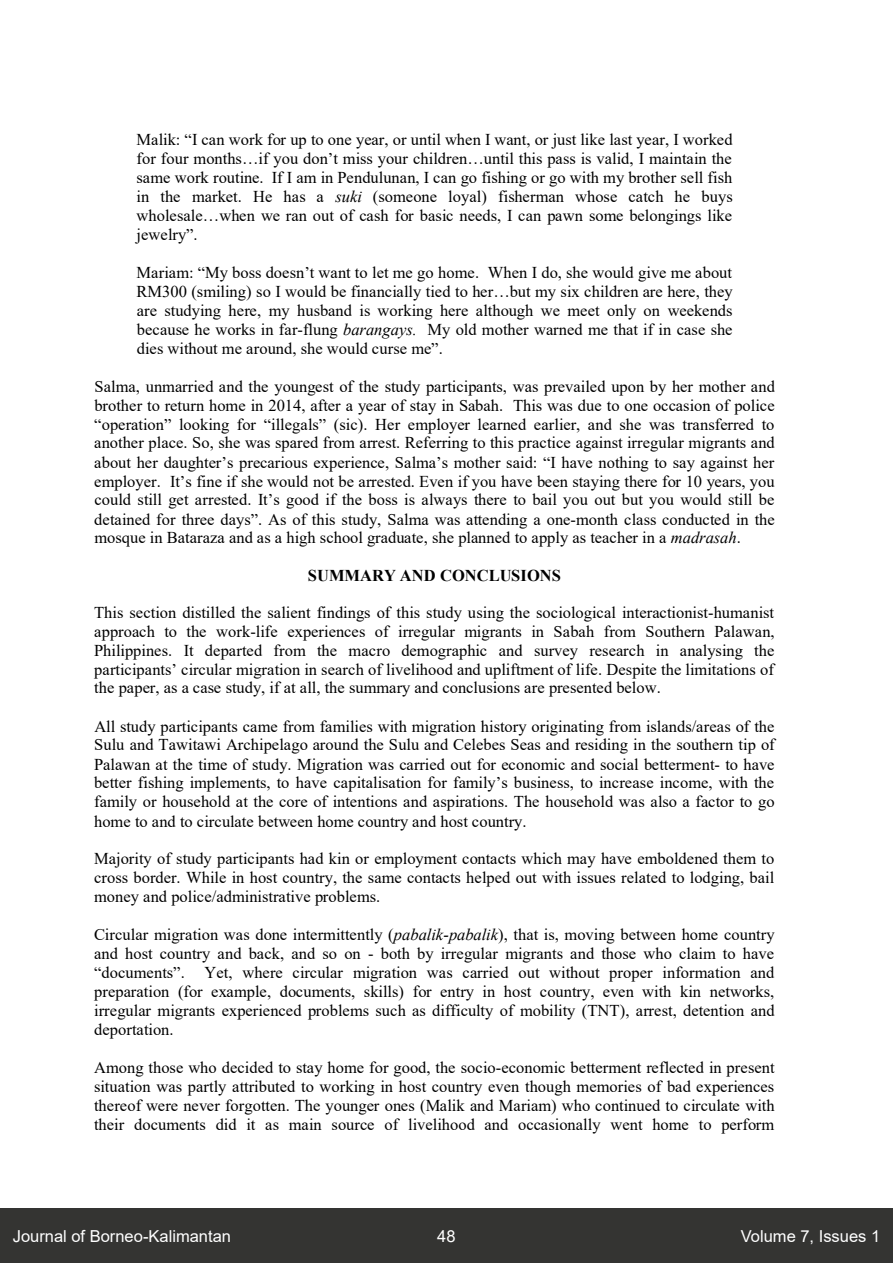
<style>
.page{position:relative;width:893px;height:1263px;background:#fff}
.page>*{position:absolute;margin:0;border:0;box-sizing:border-box;transform-origin:0 0}
.t1{font:16.5px/19px "Times New Roman";color:#000;text-align:justify}
.t2{font:16.5px "Arial";color:#fff}
.t3{font:700 16.5px "Times New Roman";letter-spacing:.005em;color:#000}
.s1{font-style:italic}
</style>
<div class="page">
<div style="left:0;top:1209px;width:893px;height:54px;background:#343432"></div>
<p class="t1" style="left:137px;top:129px;width:598px">Malik: “I can work for up to one year, or until when I want, or just like last year, I worked for four months…if you don’t miss your children…until this pass is valid, I maintain the same work routine. If I am in Pendulunan, I can go fishing or go with my brother sell fish in the market. He has a <span class="s1">suki</span> (someone loyal) fisherman whose catch he buys wholesale…when we ran out of cash for basic needs, I can pawn some belongings like jewelry”.</p>
<p class="t1" style="left:137px;top:262px;width:598px">Mariam: “My boss doesn’t want to let me go home. When I do, she would give me about RM300 (smiling) so I would be financially tied to her…but my six children are here, they are studying here, my husband is working here although we meet only on weekends because he works in far-flung <span class="s1">barangays.</span> My old mother warned me that if in case she dies without me around, she would curse me”.</p>
<p class="t1" style="left:94px;top:376px;width:682px">Salma, unmarried and the youngest of the study participants, was prevailed upon by her mother and brother to return home in 2014, after a year of stay in Sabah. This was due to one occasion of police “operation” looking for “illegals” (sic). Her employer learned earlier, and she was transferred to another place. So, she was spared from arrest. Referring to this practice against irregular migrants and about her daughter’s precarious experience, Salma’s mother said: “I have nothing to say against her employer. It’s fine if she would not be arrested. Even if you have been staying there for 10 years, you could still get arrested. It’s good if the boss is always there to bail you out but you would still be detained for three days”. As of this study, Salma was attending a one-month class conducted in the mosque in Bataraza and as a high school graduate, she planned to apply as teacher in a <span class="s1">madrasah</span>.</p>
<p class="t3" style="left:308px;top:563px;width:255px">SUMMARY AND CONCLUSIONS</p>
<p class="t1" style="left:94px;top:602px;width:682px">This section distilled the salient findings of this study using the sociological interactionist-humanist approach to the work-life experiences of irregular migrants in Sabah from Southern Palawan, Philippines. It departed from the macro demographic and survey research in analysing the participants’ circular migration in search of livelihood and upliftment of life. Despite the limitations of the paper, as a case study, if at all, the summary and conclusions are presented below.</p>
<p class="t1" style="left:94px;top:716px;width:682px">All study participants came from families with migration history originating from islands/areas of the Sulu and Tawitawi Archipelago around the Sulu and Celebes Seas and residing in the southern tip of Palawan at the time of study. Migration was carried out for economic and social betterment- to have better fishing implements, to have capitalisation for family’s business, to increase income, with the family or household at the core of intentions and aspirations. The household was also a factor to go home to and to circulate between home country and host country.</p>
<p class="t1" style="left:94px;top:849px;width:682px">Majority of study participants had kin or employment contacts which may have emboldened them to cross border. While in host country, the same contacts helped out with issues related to lodging, bail money and police/administrative problems.</p>
<p class="t1" style="left:94px;top:925px;width:682px">Circular migration was done intermittently (<span class="s1">pabalik-pabalik</span>), that is, moving between home country and host country and back, and so on - both by irregular migrants and those who claim to have “documents”. Yet, where circular migration was carried out without proper information and preparation (for example, documents, skills) for entry in host country, even with kin networks, irregular migrants experienced problems such as difficulty of mobility (TNT), arrest, detention and deportation.</p>
<p class="t1" style="left:94px;top:1057px;width:682px">Among those who decided to stay home for good, the socio-economic betterment reflected in present situation was partly attributed to working in host country even though memories of bad experiences thereof were never forgotten. The younger ones (Malik and Mariam) who continued to circulate with their documents did it as main source of livelihood and occasionally went home to perform</p>
<p class="t2" style="left:13px;top:1224px;width:220px">Journal of Borneo-Kalimantan</p>
<p class="t2" style="left:437px;top:1224px;width:20px">48</p>
<p class="t2" style="left:741px;top:1224px;width:141px">Volume 7, Issues 1</p>
</div>
